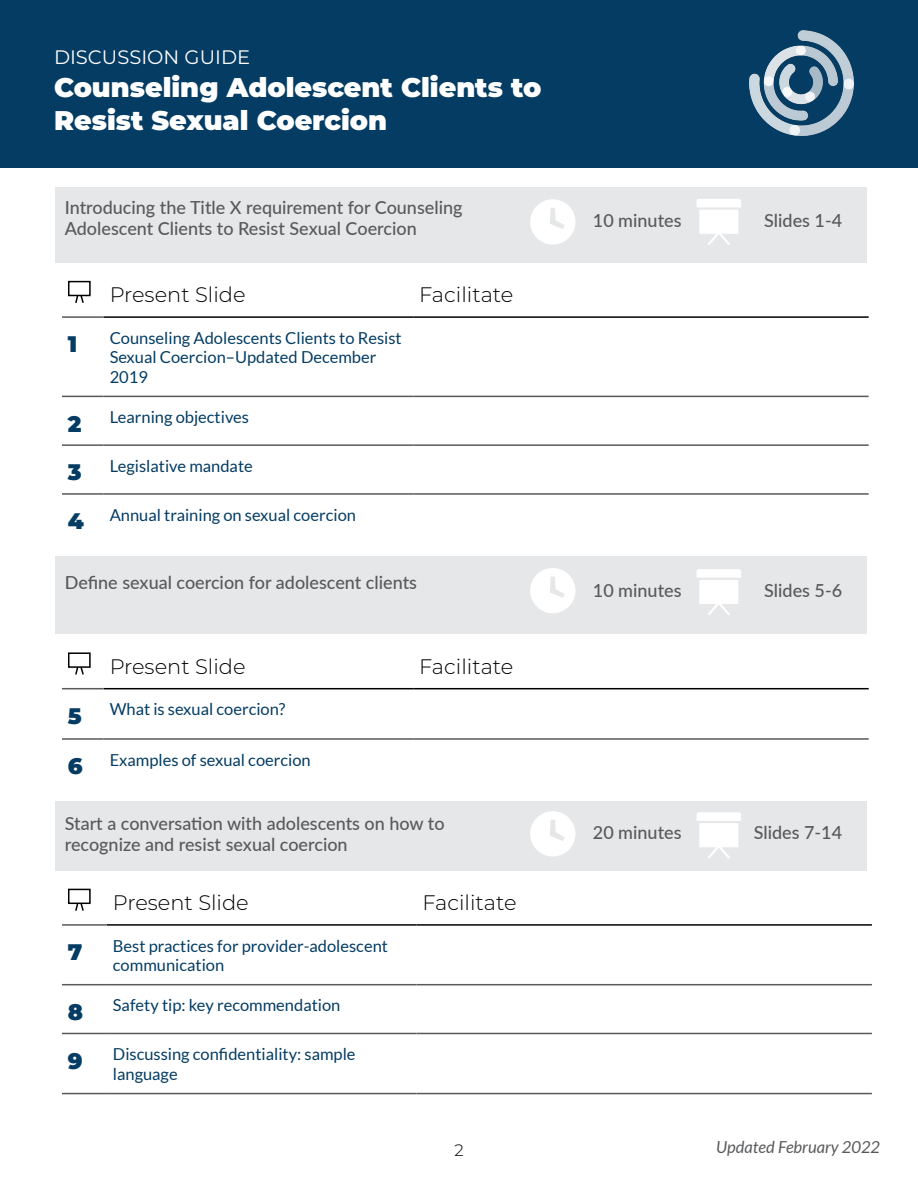
<style>
.page{position:relative;width:918px;height:1188px;background:#fff}
.page>*{position:absolute;margin:0;border:0;box-sizing:border-box;transform-origin:0 0}
.t1{font:900 27px/33px "Montserrat";color:#fff}
.t2{font:900 22.5px "Montserrat";color:#043c63}
.t3{font:300 21px "Montserrat";color:#000}
.t4{font:19.5px "Montserrat";color:#fff}
.t5{font:500 18px/21px "Lato";color:#58595b}
.t6{font:16.5px/19.5px "Lato";color:#043c63}
.t7{font:italic 16.5px "Lato";color:#58595b}
.t8{font:300 16.5px "Montserrat";color:#000}
.s1{font-family:"Montserrat";font-weight:900;font-size:22.5px}
</style>
<div class="page">
<div style="left:0;top:0;width:918px;height:168px;background:#043c63"></div>
<img style="left:749px;top:31px;width:105px;height:104px">
<div style="left:55px;top:187px;width:811px;height:76px;background:#e6e7e8"></div>
<hr style="left:104px;top:316px;width:309px;height:2px;background:#000">
<hr style="left:413px;top:316px;width:456px;height:2px;background:#000">
<hr style="left:62px;top:316px;width:42px;height:2px;background:#58595b">
<hr style="left:104px;top:396px;width:309px;height:1px;background:#58595b">
<hr style="left:413px;top:396px;width:456px;height:1px;background:#58595b">
<hr style="left:104px;top:444px;width:309px;height:2px;background:#58595b">
<hr style="left:413px;top:444px;width:456px;height:2px;background:#58595b">
<hr style="left:104px;top:493px;width:309px;height:2px;background:#58595b">
<hr style="left:413px;top:493px;width:456px;height:2px;background:#58595b">
<hr style="left:62px;top:396px;width:42px;height:1px;background:#58595b">
<hr style="left:62px;top:444px;width:42px;height:2px;background:#58595b">
<hr style="left:62px;top:493px;width:42px;height:2px;background:#58595b">
<svg style="left:74px;top:296px;width:11px;height:7px"></svg>
<div style="left:68px;top:281px;width:23px;height:15px;border:2px solid #000"></div>
<div style="left:55px;top:801px;width:811px;height:70px;background:#e6e7e8"></div>
<hr style="left:107px;top:924px;width:309px;height:2px;background:#000">
<hr style="left:416px;top:924px;width:456px;height:2px;background:#000">
<hr style="left:62px;top:924px;width:45px;height:2px;background:#58595b">
<hr style="left:107px;top:984px;width:309px;height:1px;background:#58595b">
<hr style="left:416px;top:984px;width:456px;height:1px;background:#58595b">
<hr style="left:107px;top:1033px;width:309px;height:1px;background:#58595b">
<hr style="left:416px;top:1033px;width:456px;height:1px;background:#58595b">
<hr style="left:107px;top:1093px;width:309px;height:1px;background:#58595b">
<hr style="left:416px;top:1093px;width:456px;height:1px;background:#58595b">
<hr style="left:62px;top:984px;width:45px;height:1px;background:#58595b">
<hr style="left:62px;top:1033px;width:45px;height:1px;background:#58595b">
<hr style="left:62px;top:1093px;width:45px;height:1px;background:#58595b">
<svg style="left:74px;top:904px;width:11px;height:7px"></svg>
<div style="left:68px;top:889px;width:23px;height:15px;border:2px solid #000"></div>
<div style="left:55px;top:556px;width:811px;height:78px;background:#e6e7e8"></div>
<hr style="left:104px;top:688px;width:309px;height:1px;background:#000">
<hr style="left:413px;top:688px;width:456px;height:1px;background:#000">
<hr style="left:62px;top:688px;width:42px;height:1px;background:#58595b">
<hr style="left:104px;top:738px;width:309px;height:2px;background:#58595b">
<hr style="left:413px;top:738px;width:456px;height:2px;background:#58595b">
<hr style="left:62px;top:738px;width:42px;height:2px;background:#58595b">
<svg style="left:75px;top:668px;width:9px;height:7px"></svg>
<div style="left:68px;top:652px;width:23px;height:16px;border:2px solid #000"></div>
<svg style="left:530px;top:199px;width:45px;height:46px"></svg>
<svg style="left:697px;top:199px;width:44px;height:46px"></svg>
<svg style="left:530px;top:568px;width:45px;height:45px"></svg>
<svg style="left:697px;top:569px;width:44px;height:46px"></svg>
<svg style="left:530px;top:811px;width:45px;height:46px"></svg>
<svg style="left:697px;top:812px;width:44px;height:46px"></svg>
<p class="t4" style="left:54px;top:44px;width:198px">DISCUSSION GUIDE</p>
<h1 class="t1" style="left:54px;top:69px;width:489px">Counseling Adolescent Clients to<br>Resist Sexual Coercion</h1>
<h2 class="t5" style="left:65px;top:196px;width:399px">Introducing the Title X requirement for Counseling<br>Adolescent Clients to Resist Sexual Coercion</h2>
<p class="t3" style="left:110px;top:280px;width:137px">Present Slide</p>
<p class="t3" style="left:419px;top:280px;width:96px">Facilitate</p>
<p class="t2" style="left:68px;top:327px;width:11px">1</p>
<p class="t6" style="left:110px;top:328px;width:294px">Counseling Adolescents Clients to Resist<br>Sexual Coercion–Updated December<br>2019</p>
<p class="t6" style="left:68px;top:407px;width:183px"><span class="s1">2</span> Learning objectives</p>
<p class="t6" style="left:68px;top:456px;width:186px"><span class="s1">3</span> Legislative mandate</p>
<p class="t6" style="left:68px;top:505px;width:290px"><span class="s1">4</span> Annual training on sexual coercion</p>
<h2 class="t5" style="left:65px;top:571px;width:354px">Define sexual coercion for adolescent clients</h2>
<p class="t3" style="left:110px;top:652px;width:137px">Present Slide</p>
<p class="t3" style="left:419px;top:652px;width:96px">Facilitate</p>
<p class="t6" style="left:68px;top:700px;width:219px"><span class="s1">5</span> What is sexual coercion?</p>
<p class="t6" style="left:68px;top:750px;width:244px"><span class="s1">6</span> Examples of sexual coercion</p>
<h2 class="t5" style="left:65px;top:812px;width:381px">Start a conversation with adolescents on how to recognize and resist sexual coercion</h2>
<p class="t3" style="left:113px;top:888px;width:137px">Present Slide</p>
<p class="t3" style="left:422px;top:888px;width:96px">Facilitate</p>
<p class="t2" style="left:68px;top:935px;width:16px">7</p>
<p class="t6" style="left:113px;top:936px;width:277px">Best practices for provider-adolescent communication</p>
<p class="t2" style="left:68px;top:995px;width:17px">8</p>
<p class="t6" style="left:113px;top:996px;width:229px">Safety tip: key recommendation</p>
<p class="t2" style="left:68px;top:1044px;width:16px">9</p>
<p class="t6" style="left:113px;top:1044px;width:244px">Discussing confidentiality: sample language</p>
<p class="t5" style="left:593px;top:209px;width:90px">10 minutes</p>
<p class="t5" style="left:764px;top:209px;width:79px">Slides 1-4</p>
<p class="t5" style="left:593px;top:579px;width:90px">10 minutes</p>
<p class="t5" style="left:764px;top:579px;width:79px">Slides 5-6</p>
<p class="t5" style="left:593px;top:821px;width:90px">20 minutes</p>
<p class="t5" style="left:754px;top:821px;width:90px">Slides 7-14</p>
<p class="t8" style="left:454px;top:1139px;width:11px">2</p>
<p class="t7" style="left:716px;top:1138px;width:165px">Updated February 2022</p>
</div>
